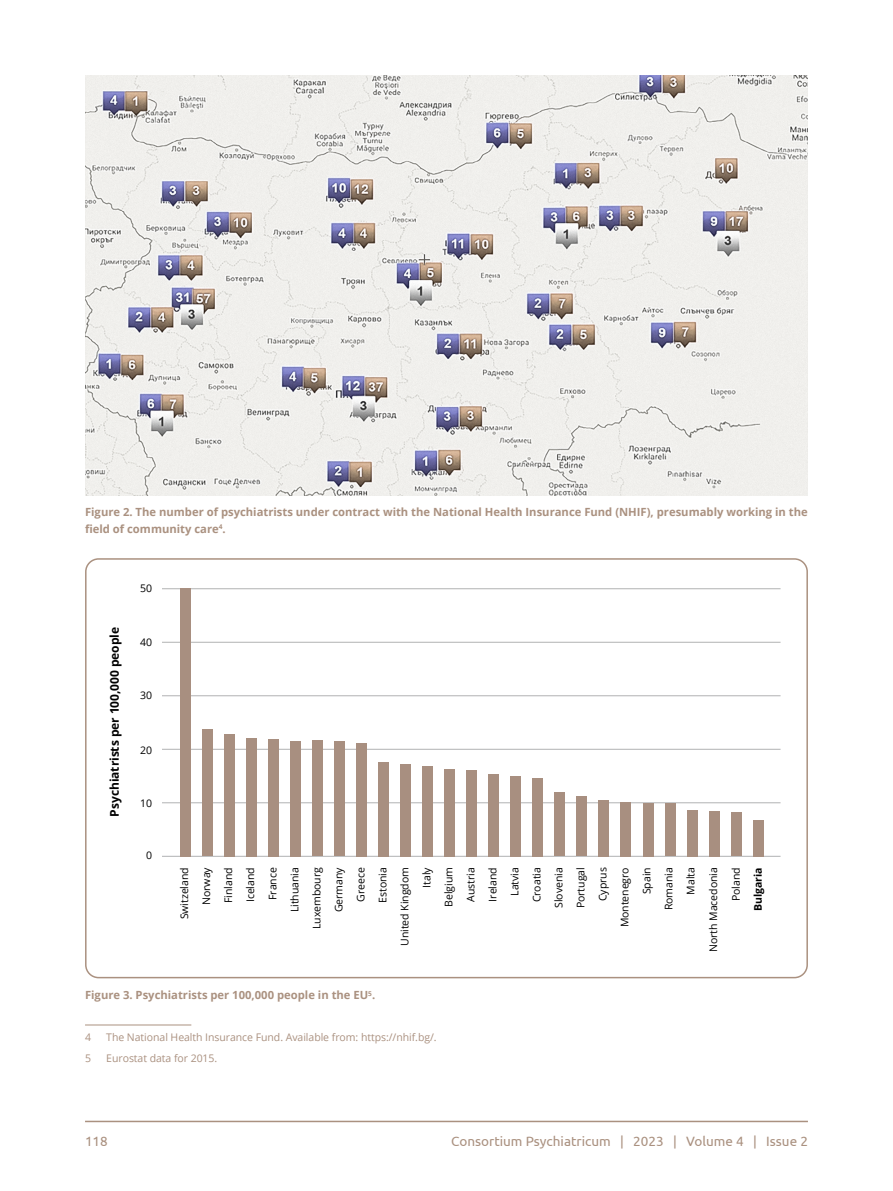
<style>
.page{position:relative;width:893px;height:1191px;background:#fff}
.page>*{position:absolute;margin:0;border:0;box-sizing:border-box;transform-origin:0 0}
.t1{font:13.5px "Ubuntu";color:#aa9180}
.t2{font:700 12px "Open Sans";letter-spacing:-.005em;color:#000}
.t3{font:700 11.25px/16.5px "Open Sans";color:#aa9180}
.t4{font:10.5px "Open Sans";letter-spacing:-.005em;color:#000}
.t5{font:10.5px "Open Sans";letter-spacing:-.005em;color:#aa9180}
.t6{font:700 10.5px "Open Sans";letter-spacing:-.005em;color:#000}
</style>
<div class="page">
<hr style="left:85px;top:1120px;width:723px;height:2px;background:#aa9180">
<hr style="left:85px;top:1024px;width:106px;height:1px;background:#aa9180">
<img style="left:85px;top:75px;width:723px;height:420px">
<div style="left:85px;top:558px;width:723px;height:420px;border:2px solid #aa9180;border-radius:13px"></div>
<hr style="left:162px;top:856px;width:618px;height:1px;background:#b1b2b3">
<hr style="left:162px;top:802px;width:618px;height:1px;background:#b1b2b3">
<hr style="left:162px;top:749px;width:618px;height:1px;background:#b1b2b3">
<hr style="left:162px;top:695px;width:618px;height:1px;background:#b1b2b3">
<hr style="left:162px;top:642px;width:618px;height:1px;background:#b1b2b3">
<hr style="left:162px;top:588px;width:618px;height:1px;background:#b1b2b3">
<div style="left:180px;top:588px;width:10px;height:268px;background:#a88f80"></div>
<div style="left:202px;top:729px;width:10px;height:127px;background:#a88f80"></div>
<div style="left:224px;top:734px;width:10px;height:122px;background:#a88f80"></div>
<div style="left:246px;top:738px;width:10px;height:118px;background:#a88f80"></div>
<div style="left:268px;top:739px;width:10px;height:117px;background:#a88f80"></div>
<div style="left:290px;top:740px;width:10px;height:116px;background:#a88f80"></div>
<div style="left:312px;top:740px;width:10px;height:116px;background:#a88f80"></div>
<div style="left:334px;top:741px;width:11px;height:115px;background:#a88f80"></div>
<div style="left:356px;top:743px;width:11px;height:113px;background:#a88f80"></div>
<div style="left:378px;top:762px;width:11px;height:94px;background:#a88f80"></div>
<div style="left:400px;top:764px;width:11px;height:92px;background:#a88f80"></div>
<div style="left:422px;top:765px;width:11px;height:91px;background:#a88f80"></div>
<div style="left:444px;top:769px;width:11px;height:87px;background:#a88f80"></div>
<div style="left:467px;top:770px;width:10px;height:86px;background:#a88f80"></div>
<div style="left:489px;top:774px;width:10px;height:82px;background:#a88f80"></div>
<div style="left:511px;top:776px;width:10px;height:80px;background:#a88f80"></div>
<div style="left:533px;top:778px;width:10px;height:78px;background:#a88f80"></div>
<div style="left:555px;top:792px;width:10px;height:64px;background:#a88f80"></div>
<div style="left:577px;top:796px;width:10px;height:60px;background:#a88f80"></div>
<div style="left:599px;top:800px;width:10px;height:56px;background:#a88f80"></div>
<div style="left:621px;top:802px;width:10px;height:54px;background:#a88f80"></div>
<div style="left:643px;top:803px;width:10px;height:53px;background:#a88f80"></div>
<div style="left:665px;top:803px;width:10px;height:53px;background:#a88f80"></div>
<div style="left:687px;top:810px;width:10px;height:46px;background:#a88f80"></div>
<div style="left:709px;top:810px;width:10px;height:46px;background:#a88f80"></div>
<div style="left:731px;top:812px;width:10px;height:44px;background:#a88f80"></div>
<div style="left:753px;top:820px;width:10px;height:36px;background:#a88f80"></div>
<p class="t3" style="left:85px;top:503px;width:724px">Figure 2. The number of psychiatrists under contract with the National Health Insurance Fund (NHIF), presumably working in the field of community care<sup>4</sup>.</p>
<p class="t2" style="left:106px;top:816px;width:191px;rotate:-90deg">Psychiatrists per 100,000 people</p>
<p class="t4" style="left:140px;top:581px;width:13px">50</p>
<p class="t4" style="left:140px;top:634px;width:13px">40</p>
<p class="t4" style="left:140px;top:687px;width:13px">30</p>
<p class="t4" style="left:140px;top:742px;width:13px">20</p>
<p class="t4" style="left:140px;top:795px;width:13px">10</p>
<p class="t4" style="left:146px;top:848px;width:8px">0</p>
<p class="t4" style="left:199px;top:905px;width:39px;rotate:-90deg">Norway</p>
<p class="t4" style="left:551px;top:907px;width:42px;rotate:-90deg">Slovenia</p>
<p class="t4" style="left:595px;top:901px;width:35px;rotate:-90deg">Cyprus</p>
<p class="t4" style="left:419px;top:887px;width:22px;rotate:-90deg">Italy</p>
<p class="t4" style="left:331px;top:912px;width:46px;rotate:-90deg">Germany</p>
<p class="t4" style="left:463px;top:901px;width:36px;rotate:-90deg">Austria</p>
<p class="t4" style="left:309px;top:929px;width:63px;rotate:-90deg">Luxembourg</p>
<p class="t4" style="left:265px;top:900px;width:34px;rotate:-90deg">France</p>
<p class="t4" style="left:662px;top:910px;width:45px;rotate:-90deg">Romania</p>
<p class="t4" style="left:729px;top:901px;width:35px;rotate:-90deg">Poland</p>
<p class="t4" style="left:353px;top:901px;width:36px;rotate:-90deg">Greece</p>
<p class="t4" style="left:485px;top:901px;width:36px;rotate:-90deg">Ireland</p>
<p class="t4" style="left:221px;top:903px;width:37px;rotate:-90deg">Finland</p>
<p class="t4" style="left:618px;top:927px;width:62px;rotate:-90deg">Montenegro</p>
<p class="t4" style="left:287px;top:912px;width:47px;rotate:-90deg">Lithuania</p>
<p class="t4" style="left:684px;top:894px;width:29px;rotate:-90deg">Malta</p>
<p class="t6" style="left:751px;top:910px;width:45px;rotate:-90deg">Bulgaria</p>
<p class="t4" style="left:397px;top:946px;width:80px;rotate:-90deg">United Kingdom</p>
<p class="t4" style="left:529px;top:902px;width:36px;rotate:-90deg">Croatia</p>
<p class="t4" style="left:177px;top:919px;width:54px;rotate:-90deg">Switzeland</p>
<p class="t4" style="left:573px;top:908px;width:42px;rotate:-90deg">Portugal</p>
<p class="t4" style="left:706px;top:952px;width:86px;rotate:-90deg">North Macedonia</p>
<p class="t4" style="left:243px;top:902px;width:36px;rotate:-90deg">Iceland</p>
<p class="t4" style="left:441px;top:907px;width:41px;rotate:-90deg">Belgium</p>
<p class="t4" style="left:640px;top:894px;width:28px;rotate:-90deg">Spain</p>
<p class="t4" style="left:375px;top:903px;width:37px;rotate:-90deg">Estonia</p>
<p class="t4" style="left:507px;top:895px;width:30px;rotate:-90deg">Latvia</p>
<p class="t3" style="left:85px;top:986px;width:292px">Figure 3. Psychiatrists per 100,000 people in the EU<sup>5</sup>.</p>
<p class="t5" style="left:85px;top:1030px;width:8px">4</p>
<p class="t5" style="left:106px;top:1030px;width:332px">The National Health Insurance Fund. Available from: https://nhif.bg/.</p>
<p class="t5" style="left:85px;top:1051px;width:8px">5</p>
<p class="t5" style="left:106px;top:1051px;width:113px">Eurostat data for 2015.</p>
<p class="t1" style="left:85px;top:1133px;width:24px">118</p>
<p class="t1" style="left:451px;top:1133px;width:358px">Consortium Psychiatricum | 2023 | Volume 4 | Issue 2</p>
</div>
